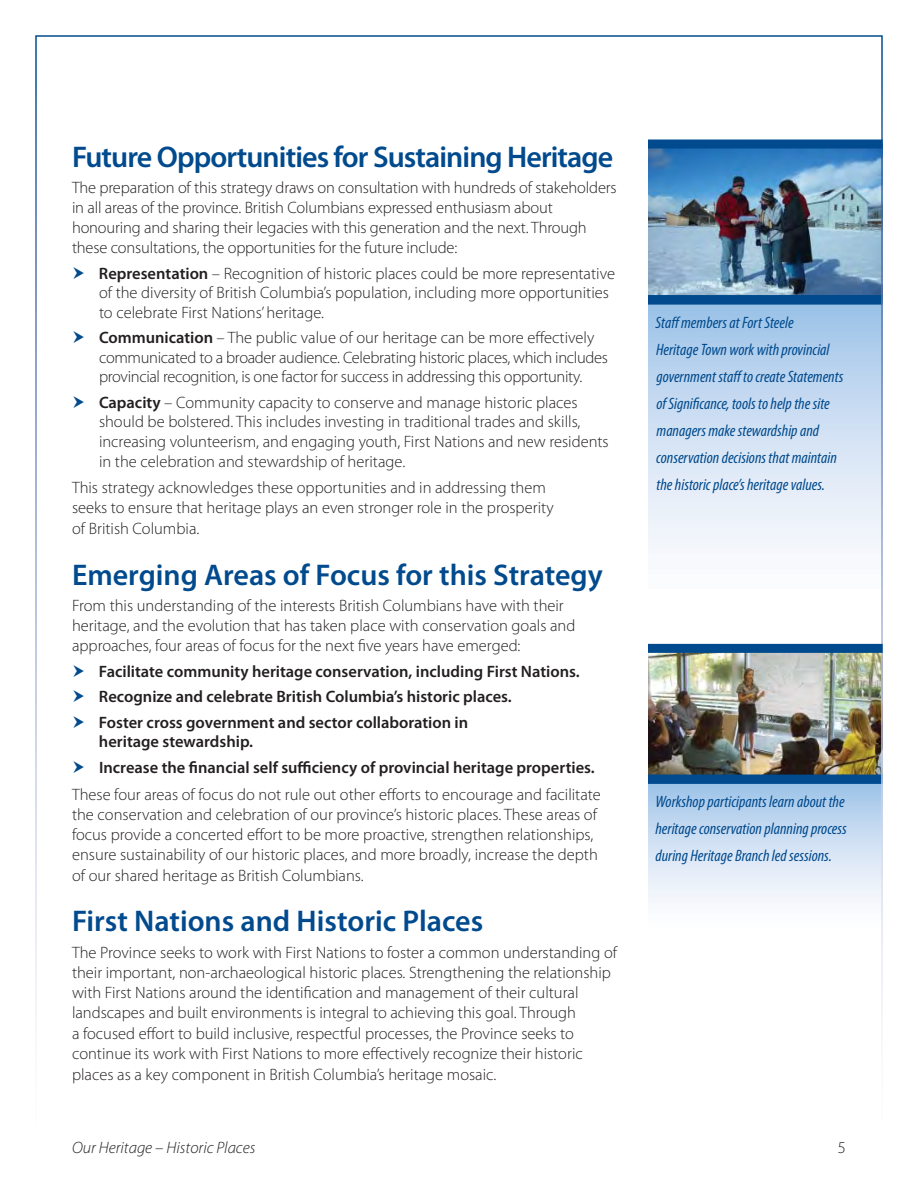
<style>
.page{position:relative;width:918px;height:1188px;background:#fff}
.page>*{position:absolute;margin:0;border:0;box-sizing:border-box;transform-origin:0 0}
.t1{font:600 30px "Myriad Pro";letter-spacing:-.005em;color:#004a8d}
.t2{font:600 30px "Myriad Pro";letter-spacing:-.03em;color:#004a8d}
.t3{font:300 16.5px/20.2px "Myriad Pro";color:#231f20}
.t4{font:italic condensed 16.5px/27px "Myriad Pro";color:#004a8d}
.t5{font:600 16.5px/25.5px "Myriad Pro";color:#231f20}
.t6{font:300 16.5px/19.5px "Myriad Pro";letter-spacing:-.02em;color:#231f20}
.t7{font:italic 300 16.5px "Myriad Pro";color:#231f20}
.s1{font-weight:600}
</style>
<div class="page">
<img style="left:648px;top:653px;width:232px;height:122px">
<img style="left:648px;top:148px;width:232px;height:148px">
<div style="left:648px;top:780px;width:235px;height:153px;background:linear-gradient(to bottom,#a2c5e9,#fff)"></div>
<div style="left:648px;top:775px;width:235px;height:9px;background:#004a8d"></div>
<div style="left:648px;top:300px;width:235px;height:289px;background:linear-gradient(to bottom,#a0c4e8,#fff)"></div>
<div style="left:648px;top:296px;width:235px;height:9px;background:#004a8d"></div>
<div style="left:648px;top:140px;width:235px;height:8px;background:#004a8d"></div>
<div style="left:648px;top:644px;width:235px;height:9px;background:#004a8d"></div>
<h1 class="t2" style="left:72px;top:145px;width:543px">Future Opportunities for Sustaining Heritage</h1>
<p class="t3" style="left:72px;top:179px;width:546px">The preparation of this strategy draws on consultation with hundreds of stakeholders in all areas of the province. British Columbians expressed enthusiasm about honouring and sharing their legacies with this generation and the next. Through these consultations, the opportunities for the future include:</p>
<p class="t3" style="left:99px;top:265px;width:518px;line-height:19.5px"><span class="s1">Representation</span> – Recognition of historic places could be more representative of the diversity of British Columbia’s population, including more opportunities to celebrate First Nations’ heritage.</p>
<p class="t6" style="left:99px;top:330px;width:511px"><span class="s1">Communication</span> – The public value of our heritage can be more effectively communicated to a broader audience. Celebrating historic places, which includes provincial recognition, is one factor for success in addressing this opportunity.</p>
<p class="t3" style="left:99px;top:394px;width:511px;line-height:19.8px"><span class="s1">Capacity</span> – Community capacity to conserve and manage historic places should be bolstered. This includes investing in traditional trades and skills, increasing volunteerism, and engaging youth, First Nations and new residents in the celebration and stewardship of heritage.</p>
<p class="t3" style="left:72px;top:479px;width:483px">This strategy acknowledges these opportunities and in addressing them seeks to ensure that heritage plays an even stronger role in the prosperity of British Columbia.</p>
<h1 class="t1" style="left:72px;top:563px;width:532px">Emerging Areas of Focus for this Strategy</h1>
<p class="t3" style="left:72px;top:597px;width:505px">From this understanding of the interests British Columbians have with their heritage, and the evolution that has taken place with conservation goals and approaches, four areas of focus for the next five years have emerged:</p>
<p class="t5" style="left:99px;top:660px;width:482px">Facilitate community heritage conservation, including First Nations.<br>Recognize and celebrate British Columbia’s historic places.<br>Foster cross government and sector collaboration in</p>
<p class="t5" style="left:99px;top:730px;width:497px;line-height:26.2px">heritage stewardship.<br>Increase the financial self sufficiency of provincial heritage properties.</p>
<p class="t3" style="left:72px;top:786px;width:530px">These four areas of focus do not rule out other efforts to encourage and facilitate the conservation and celebration of our province’s historic places. These areas of focus provide a concerted effort to be more proactive, strengthen relationships, ensure sustainability of our historic places, and more broadly, increase the depth of our shared heritage as British Columbians.</p>
<h1 class="t1" style="left:72px;top:910px;width:413px">First Nations and Historic Places</h1>
<p class="t3" style="left:72px;top:944px;width:547px">The Province seeks to work with First Nations to foster a common understanding of their important, non-archaeological historic places. Strengthening the relationship with First Nations around the identification and management of their cultural landscapes and built environments is integral to achieving this goal. Through<br>a focused effort to build inclusive, respectful processes, the Province seeks to continue its work with First Nations to more effectively recognize their historic places as a key component in British Columbia’s heritage mosaic.</p>
<p class="t4" style="left:655px;top:311px;width:189px">Staffmembers at Fort Steele<br>Heritage Town work with provincial government staffto create Statements of Significance, tools to help the site managers make stewardship and conservation decisions that maintain the historic place’s heritage values.</p>
<p class="t4" style="left:671px;top:311px;width:5px">f</p>
<p class="t4" style="left:671px;top:311px;width:5px">f</p>
<p class="t4" style="left:671px;top:311px;width:5px">f</p>
<p class="t4" style="left:671px;top:311px;width:5px">f</p>
<p class="t4" style="left:671px;top:311px;width:5px">f</p>
<p class="t4" style="left:733px;top:365px;width:5px">f</p>
<p class="t4" style="left:733px;top:365px;width:5px">f</p>
<p class="t4" style="left:733px;top:365px;width:5px">f</p>
<p class="t4" style="left:733px;top:365px;width:5px">f</p>
<p class="t4" style="left:733px;top:365px;width:5px">f</p>
<p class="t4" style="left:708px;top:418px;width:124px">to make stewardship and</p>
<p class="t4" style="left:656px;top:790px;width:191px">Workshop participants learn about the</p>
<p class="t4" style="left:656px;top:817px;width:193px">heritage conservation planning process</p>
<p class="t4" style="left:691px;top:844px;width:100px">branch-led sessions.</p>
<p class="t4" style="left:656px;top:844px;width:178px">during Heritage Branch led sessions.</p>
<p class="t7" style="left:72px;top:1141px;width:185px">Our Heritage – Historic Places</p>
<p class="t3" style="left:838px;top:1139px;width:10px">5</p>
</div>
